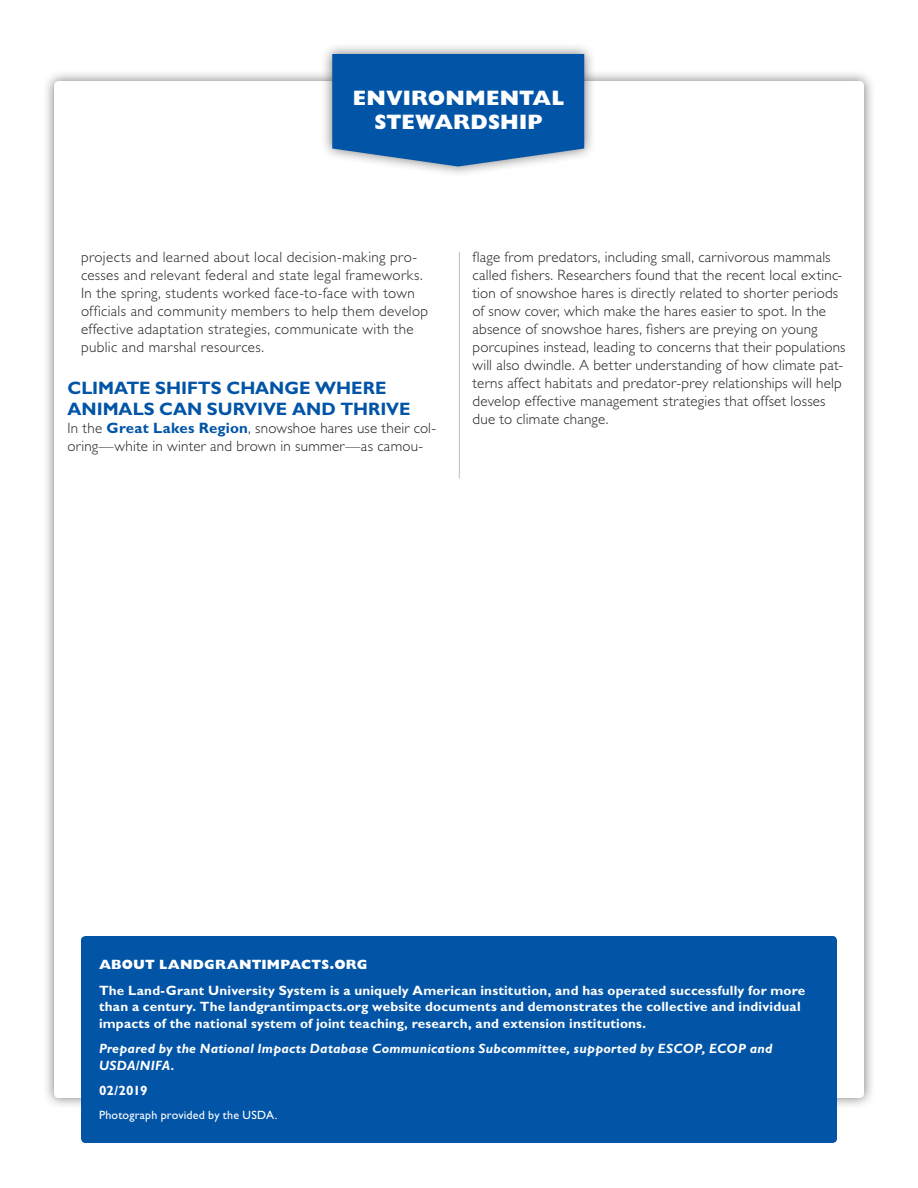
<style>
.page{position:relative;width:918px;height:1188px;background:#fff}
.page>*{position:absolute;margin:0;border:0;box-sizing:border-box;transform-origin:0 0}
.Category{font:800 21px "Gill Sans Std";letter-spacing:.005em;color:#fff}
.Subhead{font:700 18px/21px "Gill Sans Std";color:#0154a6}
.Text{font:300 15px/18px "Gill Sans Std";letter-spacing:.02em;color:#231f20}
.t1{font:700 13.5px/16.5px "Gill Sans Std";letter-spacing:.015em;color:#fff}
.t2{font:italic 700 13.5px/16.5px "Gill Sans Std";letter-spacing:.015em;color:#fff}
.t3{font:800 13.5px "Gill Sans Std";letter-spacing:.015em;color:#fff}
.t4{font:12px "Gill Sans Std";letter-spacing:.015em;color:#fff}
.s1{font-weight:700;color:#0154a6}
</style>
<div class="page">
<div style="left:43px;top:70px;width:833px;height:1040px;background:#231f20;opacity:.6"></div>
<div style="left:54px;top:81px;width:810px;height:1017px;background:#fff;border-radius:4px"></div>
<div style="left:81px;top:936px;width:756px;height:207px;background:#0154a6;border-radius:4px"></div>
<div style="left:321px;top:43px;width:275px;height:135px;background:#231f20;opacity:.6"></div>
<svg style="left:332px;top:54px;width:252px;height:112px;background:#135faa"></svg>
<hr style="left:459px;top:252px;width:1px;height:226px;background:#bcbdc0">
<p class="Category" style="left:353px;top:85px;width:212px">ENVIRONMENTAL</p>
<p class="Category" style="left:375px;top:109px;width:169px">STEWARDSHIP</p>
<p class="Text" style="left:81px;top:248px;width:349px">projects and learned about local decision-making pro&shy;cesses and relevant federal and state legal frameworks.<br>In the spring, students worked face-to-face with town officials and community members to help them develop effective adaptation strategies, communicate with the public and marshal resources.</p>
<p class="Subhead" style="left:68px;top:378px;width:345px">CLIMATE SHIFTS CHANGE WHERE<br>ANIMALS CAN SURVIVE AND THRIVE</p>
<p class="Text" style="left:68px;top:419px;width:370px">In the <span class="s1">Great Lakes Region</span>, snowshoe hares use their col&shy;oring—white in winter and brown in summer—as camou-</p>
<p class="Text" style="left:472px;top:248px;width:375px">flage from predators, including small, carnivorous mammals called fishers. Researchers found that the recent local extinc&shy;tion of snowshoe hares is directly related to shorter periods of snow cover, which make the hares easier to spot. In the absence of snowshoe hares, fishers are preying on young porcupines instead, leading to concerns that their populations will also dwindle. A better understanding of how climate pat&shy;terns affect habitats and predator-prey relationships will help develop effective management strategies that offset losses due to climate change.</p>
<p class="t3" style="left:99px;top:957px;width:270px">ABOUT LANDGRANTIMPACTS.ORG</p>
<p class="t1" style="left:99px;top:982px;width:708px">The Land-Grant University System is a uniquely American institution, and has operated successfully for more than a century. The landgrantimpacts.org website documents and demonstrates the collective and individual impacts of the national system of joint teaching, research, and extension institutions.</p>
<p class="t2" style="left:99px;top:1040px;width:675px">Prepared by the National Impacts Database Communications Subcommittee, supported by ESCOP, ECOP and<br>USDA/NIFA.</p>
<p class="t1" style="left:99px;top:1082px;width:50px">02/2019</p>
<p class="t4" style="left:99px;top:1108px;width:180px">Photograph provided by the USDA.</p>
</div>
